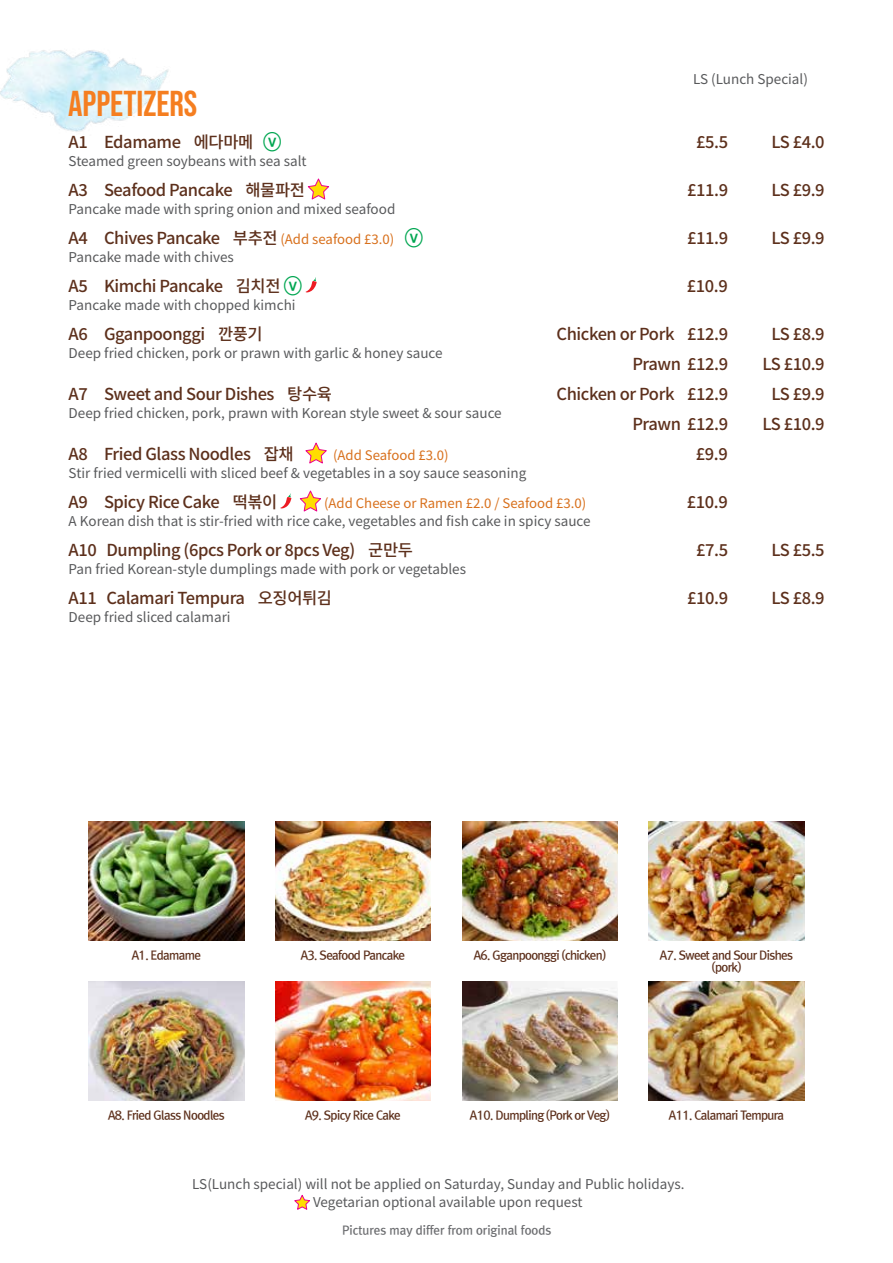
<style>
.page{position:relative;width:893px;height:1263px;background:#fff}
.page>*{position:absolute;margin:0;border:0;box-sizing:border-box;transform-origin:0 0}
.t1{font:36px "Bebas Neue";color:#f57e20}
.t2{font:500 16.5px "Noto Sans CJ Kkr";letter-spacing:-.025em;color:#5d301c}
.t3{font:13.5px/18px "Noto Sans CJ Kkr";color:#58595b}
.t4{font:13.2px "Noto Sans CJ Kkr";color:#d8701c}
.t5{font:12px/12px "Rix Go B";letter-spacing:-.05em;color:#5d301c;text-align:center}
.t6{font:12px "Rix Go B";color:#6d6e71}
.s1{font-family:"Rix Go B";font-weight:400;font-size:21px;color:#00a651}
.s2{font-weight:400;font-size:13.2px;color:#d8701c}
</style>
<div class="page">
<svg style="left:307px;top:178px;width:22px;height:22px"></svg>
<svg style="left:306px;top:277px;width:11px;height:16px"></svg>
<svg style="left:305px;top:442px;width:22px;height:22px"></svg>
<svg style="left:280px;top:493px;width:11px;height:16px"></svg>
<svg style="left:299px;top:490px;width:22px;height:22px"></svg>
<img style="left:462px;top:981px;width:155px;height:119px">
<img style="left:649px;top:981px;width:155px;height:119px">
<img style="left:89px;top:981px;width:155px;height:119px">
<img style="left:462px;top:821px;width:155px;height:119px">
<img style="left:89px;top:821px;width:155px;height:119px">
<img style="left:275px;top:821px;width:155px;height:119px">
<img style="left:275px;top:981px;width:155px;height:119px">
<img style="left:649px;top:821px;width:155px;height:119px">
<img style="left:0;top:50px;width:169px;height:82px">
<svg style="left:294px;top:1194px;width:16px;height:16px"></svg>
<h1 class="t1" style="left:68px;top:83px;width:131px">APPETIZERS</h1>
<p class="t3" style="left:693px;top:70px;width:116px">LS (Lunch Special)</p>
<p class="t2" style="left:69px;top:133px;width:215px">A1 Edamame 에다마메 <span class="s1">ⓥ</span></p>
<p class="t2" style="left:696px;top:133px;width:33px">£5.5</p>
<p class="t2" style="left:771px;top:133px;width:55px">LS £4.0</p>
<p class="t3" style="left:69px;top:153px;width:239px">Steamed green soybeans with sea salt</p>
<p class="t2" style="left:69px;top:181px;width:238px">A3 Seafood Pancake 해물파전</p>
<p class="t2" style="left:687px;top:181px;width:42px">£11.9</p>
<p class="t2" style="left:771px;top:181px;width:55px">LS £9.9</p>
<p class="t3" style="left:69px;top:201px;width:328px">Pancake made with spring onion and mixed seafood</p>
<p class="t2" style="left:69px;top:229px;width:356px">A4 Chives Pancake 부추전 <span class="s2">(Add seafood £3.0)</span> <span class="s1">ⓥ</span></p>
<p class="t2" style="left:687px;top:229px;width:42px">£11.9</p>
<p class="t2" style="left:771px;top:229px;width:55px">LS £9.9</p>
<p class="t3" style="left:69px;top:249px;width:167px">Pancake made with chives</p>
<p class="t2" style="left:69px;top:277px;width:235px">A5 Kimchi Pancake 김치전 <span class="s1">ⓥ</span></p>
<p class="t2" style="left:687px;top:277px;width:42px">£10.9</p>
<p class="t3" style="left:69px;top:297px;width:228px">Pancake made with chopped kimchi</p>
<p class="t2" style="left:69px;top:325px;width:196px">A6 Gganpoonggi 깐풍기</p>
<p class="t2" style="left:556px;top:325px;width:173px">Chicken or Pork £12.9</p>
<p class="t2" style="left:771px;top:325px;width:55px">LS £8.9</p>
<p class="t3" style="left:69px;top:345px;width:375px">Deep fried chicken, pork or prawn with garlic &amp; honey sauce</p>
<p class="t2" style="left:632px;top:355px;width:97px">Prawn £12.9</p>
<p class="t2" style="left:762px;top:355px;width:64px">LS £10.9</p>
<p class="t2" style="left:69px;top:385px;width:265px">A7 Sweet and Sour Dishes 탕수육</p>
<p class="t2" style="left:556px;top:385px;width:173px">Chicken or Pork £12.9</p>
<p class="t2" style="left:771px;top:385px;width:55px">LS £9.9</p>
<p class="t3" style="left:69px;top:405px;width:435px">Deep fried chicken, pork, prawn with Korean style sweet &amp; sour sauce</p>
<p class="t2" style="left:632px;top:415px;width:97px">Prawn £12.9</p>
<p class="t2" style="left:762px;top:415px;width:64px">LS £10.9</p>
<p class="t2" style="left:69px;top:445px;width:226px">A8 Fried Glass Noodles 잡채</p>
<p class="t4" style="left:333px;top:448px;width:117px">(Add Seafood £3.0)</p>
<p class="t2" style="left:696px;top:445px;width:33px">£9.9</p>
<p class="t3" style="left:69px;top:465px;width:459px">Stir fried vermicelli with sliced beef &amp; vegetables in a soy sauce seasoning</p>
<p class="t2" style="left:69px;top:493px;width:210px">A9 Spicy Rice Cake 떡볶이</p>
<p class="t4" style="left:324px;top:496px;width:264px">(Add Cheese or Ramen £2.0 / Seafood £3.0)</p>
<p class="t2" style="left:687px;top:493px;width:42px">£10.9</p>
<p class="t3" style="left:69px;top:513px;width:523px">A Korean dish that is stir-fried with rice cake, vegetables and fish cake in spicy sauce</p>
<p class="t2" style="left:69px;top:541px;width:346px">A10 Dumpling (6pcs Pork or 8pcs Veg) 군만두</p>
<p class="t2" style="left:696px;top:541px;width:33px">£7.5</p>
<p class="t2" style="left:771px;top:541px;width:55px">LS £5.5</p>
<p class="t3" style="left:69px;top:561px;width:399px">Pan fried Korean-style dumplings made with pork or vegetables</p>
<p class="t2" style="left:69px;top:589px;width:265px">A11 Calamari Tempura 오징어튀김</p>
<p class="t2" style="left:687px;top:589px;width:42px">£10.9</p>
<p class="t2" style="left:771px;top:589px;width:55px">LS £8.9</p>
<p class="t3" style="left:69px;top:609px;width:163px">Deep fried sliced calamari</p>
<p class="t5" style="left:132px;top:949px;width:71px">A1. Edamame</p>
<p class="t5" style="left:301px;top:949px;width:106px">A3. Seafood Pancake</p>
<p class="t5" style="left:474px;top:949px;width:134px">A6. Gganpoonggi (chicken)</p>
<p class="t5" style="left:660px;top:949px;width:135px">A7. Sweet and Sour Dishes (pork)</p>
<p class="t5" style="left:108px;top:1109px;width:118px">A8. Fried Glass Noodles</p>
<p class="t5" style="left:470px;top:1109px;width:141px">A10. Dumpling (Pork or Veg)</p>
<p class="t5" style="left:669px;top:1109px;width:117px">A11. Calamari Tempura</p>
<p class="t5" style="left:305px;top:1109px;width:97px">A9. Spicy Rice Cake</p>
<p class="t3" style="left:313px;top:1175px;width:373px;text-indent:-121px">LS(Lunch special) will not be applied on Saturday, Sunday and Public holidays.<br>Vegetarian optional available upon request</p>
<p class="t6" style="left:342px;top:1223px;width:211px">Pictures may differ from original foods</p>
</div>
